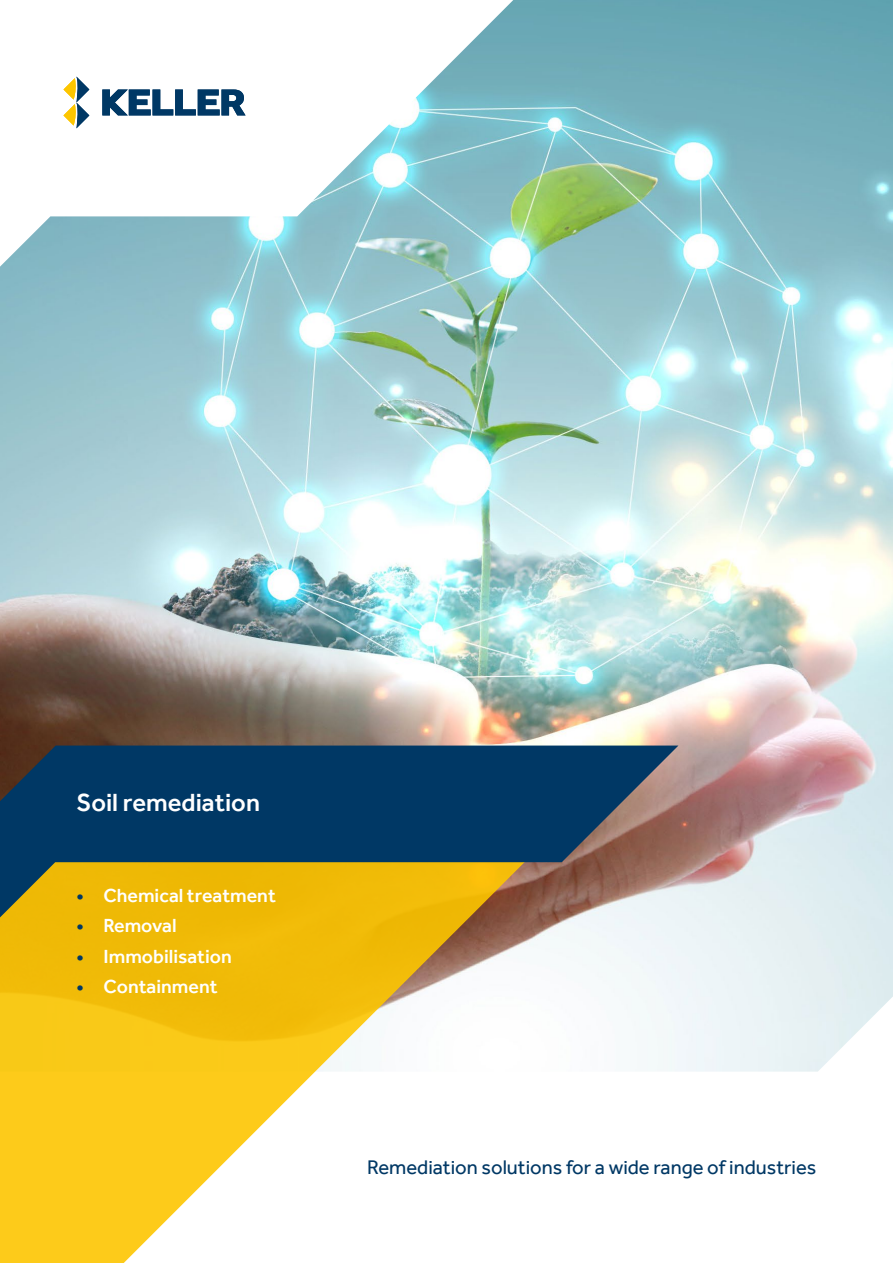
<style>
.page{position:relative;width:893px;height:1263px;background:#fff}
.page>*{position:absolute;margin:0;border:0;box-sizing:border-box;transform-origin:0 0}
.Front_Cover_Headline{font:500 25.5px "Effra";color:#fff}
.t1{font:20.25px "Effra";color:#003865}
.t2{font:500 19.5px "Effra";color:#fff}
.s1{color:#003865}
</style>
<div class="page">
<img style="left:0;top:0;width:893px;height:996px">
<svg style="left:0;top:0;width:513px;height:267px"></svg>
<svg style="left:623px;top:996px;width:270px;height:76px;fill:#eef5f8"></svg>
<svg style="left:0;top:917px;width:535px;height:346px"></svg>
<svg style="left:0;top:745px;width:678px;height:172px;background:#4d5e50"></svg>
<svg style="left:63px;top:77px;width:26px;height:51px"></svg>
<svg style="left:102px;top:90px;width:144px;height:25px"></svg>
<p class="Front_Cover_Headline" style="left:77px;top:787px;width:185px">Soil remediation</p>
<p class="t2" style="left:77px;top:884px;width:201px"><span class="s1">•</span> Chemical treatment</p>
<p class="t2" style="left:77px;top:914px;width:102px"><span class="s1">•</span> Removal</p>
<p class="t2" style="left:77px;top:944px;width:157px"><span class="s1">•</span> Immobilisation</p>
<p class="t2" style="left:77px;top:974px;width:143px"><span class="s1">•</span> Containment</p>
<p class="t1" style="left:367px;top:1155px;width:451px">Remediation solutions for a wide range of industries</p>
</div>
